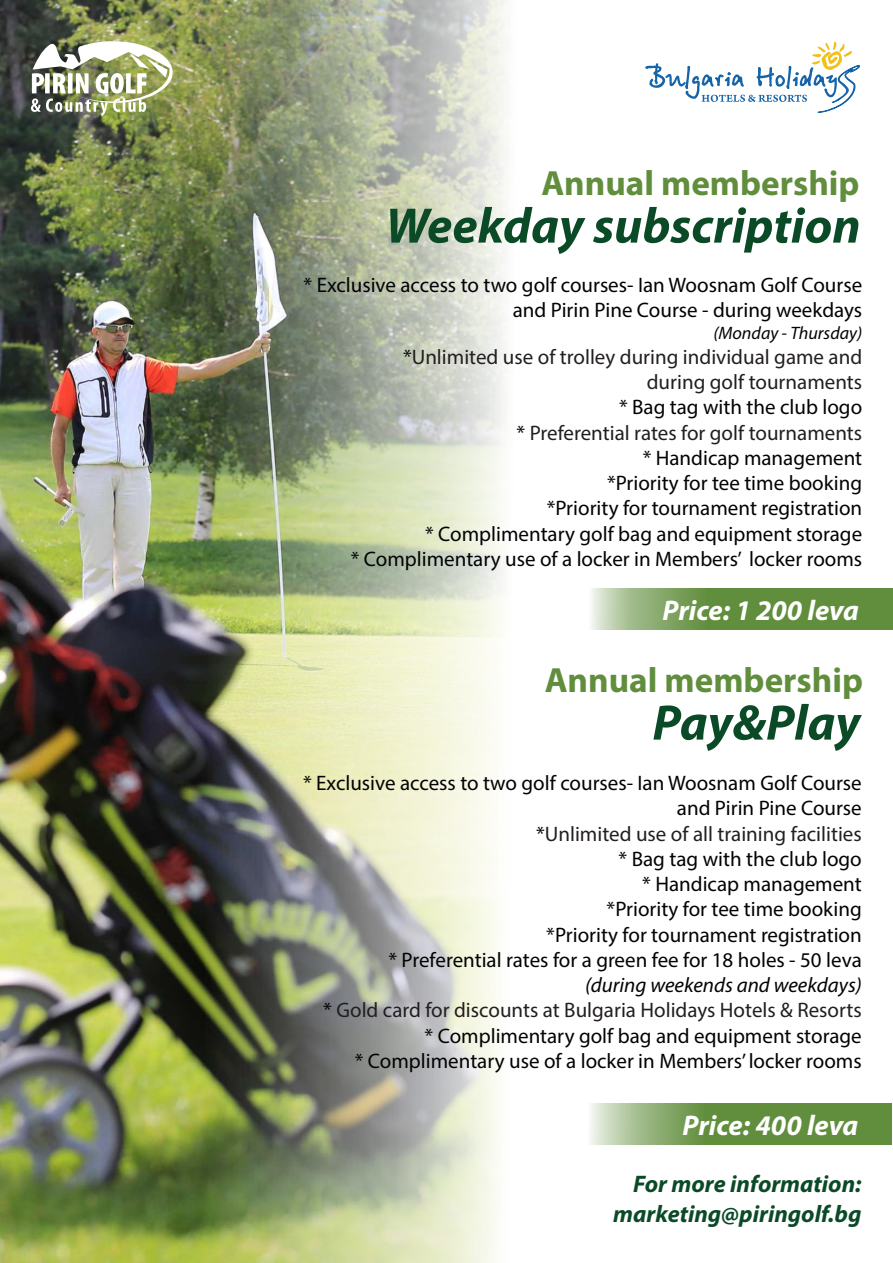
<style>
.page{position:relative;width:893px;height:1263px;background:#fff}
.page>*{position:absolute;margin:0;border:0;box-sizing:border-box;transform-origin:0 0}
.t1{font:italic 700 50.25px "Myriad Pro";color:#0b4a27}
.t2{font:700 35.1px "Myriad Pro";color:#618e3d}
.t3{font:italic 700 28.5px "Myriad Pro";color:#fff}
.t4{font:italic 700 24px/29.7px "Myriad Pro";color:#0b4a27;text-align:right}
.t5{font:21px/25.2px "Myriad Pro";color:#020304;text-align:right}
.t6{font:21px "Myriad Pro";color:#231f20}
.t7{font:italic 18px "Myriad Pro";color:#020304}
.s1{color:#020304}
.s2{color:#231f20}
.s3{font-style:italic}
</style>
<div class="page">
<img style="left:0;top:0;width:507px;height:1263px">
<img style="left:31px;top:41px;width:142px;height:75px">
<svg style="left:645px;top:41px;width:215px;height:72px"></svg>
<svg style="left:591px;top:588px;width:302px;height:41px;background:#769d57"></svg>
<svg style="left:590px;top:1103px;width:302px;height:41px;background:#789e5a"></svg>
<h2 class="t2" style="left:541px;top:169px;width:320px">Annual membership</h2>
<h1 class="t1" style="left:385px;top:205px;width:477px">Weekday subscription</h1>
<p class="t5" style="left:303px;top:274px;width:560px">* Exclusive access to two golf courses- Ian Woosnam Golf Course and Pirin Pine Course - during weekdays</p>
<p class="t7" style="left:713px;top:326px;width:150px">(Monday - Thursday)</p>
<p class="t6" style="left:403px;top:348px;width:461px"><span class="s1">*</span>Unlimited use of trolley during individual game and</p>
<p class="t5" style="left:351px;top:396px;width:513px">* Bag tag with the club logo<br>* <span class="s2">Preferential rates for golf tournaments<br></span>* Handicap management<br>*Priority for tee time booking<br>*Priority for tournament registration<br>* Complimentary golf bag and equipment storage<br>* Complimentary use of a locker in Members’ locker rooms</p>
<p class="t6" style="left:647px;top:373px;width:217px">during golf tournaments</p>
<h3 class="t3" style="left:662px;top:598px;width:198px">Price: 1 200 leva</h3>
<h2 class="t2" style="left:545px;top:666px;width:320px">Annual membership</h2>
<h1 class="t1" style="left:652px;top:702px;width:209px">Pay&amp;Play</h1>
<p class="t5" style="left:303px;top:772px;width:560px">* Exclusive access to two golf courses- Ian Woosnam Golf Course and Pirin Pine Course<br>*<span class="s2">Unlimited use of all training facilities<br></span>* Bag tag with the club logo<br>* Handicap management<br>*Priority for tee time booking<br>*Priority for tournament registration<br>* Preferential rates for a green fee for 18 holes - 50 leva</p>
<p class="t5" style="left:323px;top:974px;width:540px"><span class="s3">(during weekends and weekdays)<br></span>* <span class="s2">Gold card for discounts at Bulgaria Holidays Hotels &amp; Resorts </span>* Complimentary golf bag and equipment storage<br>* Complimentary use of a locker in Members’ locker rooms</p>
<h3 class="t3" style="left:682px;top:1113px;width:177px">Price: 400 leva</h3>
<p class="t4" style="left:613px;top:1171px;width:250px">For more information: marketing@piringolf.bg</p>
</div>
